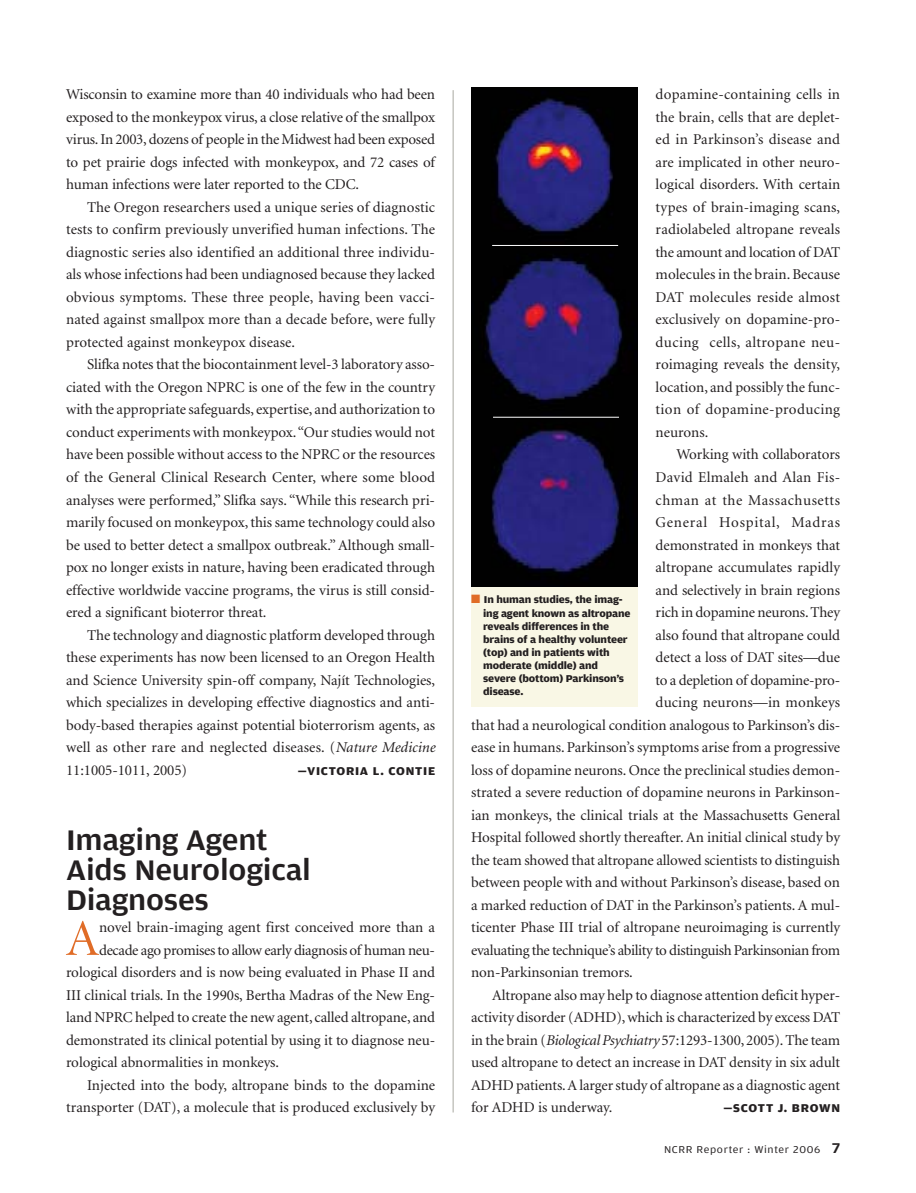
<style>
.page{position:relative;width:916px;height:1193px;background:#fff}
.page>*{position:absolute;margin:0;border:0;box-sizing:border-box;transform-origin:0 0}
.t1{font:51.3px "Minion Display";color:#e06c27}
.t2{font:500 30px/30px "Amplitude Wide";letter-spacing:-.005em;color:#231f20}
.t3{font:15px/22.5px "Minion";letter-spacing:-.005em;color:#231f20;text-align:justify}
.t4{font:15px "Minion";letter-spacing:-.025em;color:#231f20}
.t5{font:15px "Minion";letter-spacing:.015em;color:#231f20}
.t6{font:15px "Minion";letter-spacing:.04em;color:#231f20}
.t7{font:15px "Minion";letter-spacing:.045em;color:#231f20}
.t8{font:700 12px "Amplitude Wide";letter-spacing:.06em;color:#231f20}
.t9{font:700 10.5px/13px "Amplitude Wide";letter-spacing:-.015em;color:#231f20}
.t10{font:10.5px "Amplitude Wide";letter-spacing:.065em;color:#231f20}
.s1{font-style:italic}
.s2{color:#e06c27}
.s3{font-weight:500;font-size:15px}
</style>
<div class="page">
<svg style="left:452px;top:87px;width:186px;height:1026px"></svg>
<p class="t3" style="left:66px;top:84px;width:370px">Wisconsin to examine more than 40 individuals who had been exposed to the monkeypox virus, a close relative of the smallpox virus. In 2003, dozens of people in the Midwest had been exposed to pet prairie dogs infected with monkeypox, and 72 cases of human infections were later reported to the CDC.</p>
<p class="t3" style="left:66px;top:197px;width:371px;text-indent:21px">The Oregon researchers used a unique series of diagnostic tests to confirm previously unverified human infections. The diagnostic series also identified an additional three individu&shy;als whose infections had been undiagnosed because they lacked obvious symptoms. These three people, having been vacci&shy;nated against smallpox more than a decade before, were fully protected against monkeypox disease.</p>
<p class="t3" style="left:66px;top:354px;width:371px;text-indent:21px">Slifka notes that the biocontainment level-3 laboratory asso&shy;ciated with the Oregon NPRC is one of the few in the country with the appropriate safeguards, expertise, and authorization to conduct experiments with monkeypox.“Our studies would not have been possible without access to the NPRC or the resources of the General Clinical Research Center, where some blood analyses were performed,” Slifka says. “While this research pri&shy;marily focused on monkeypox, this same technology could also be used to better detect a smallpox outbreak.” Although small&shy;pox no longer exists in nature, having been eradicated through effective worldwide vaccine programs, the virus is still consid&shy;ered a significant bioterror threat.</p>
<p class="t3" style="left:66px;top:624px;width:371px;text-indent:21px">The technology and diagnostic platform developed through these experiments has now been licensed to an Oregon Health and Science University spin-off company, Najít Technologies, which specializes in developing effective diagnostics and anti&shy;body-based therapies against potential bioterrorism agents, as well as other rare and neglected diseases. (<span class="s1">Nature Medicine </span>11:1005-1011, 2005)</p>
<p class="t8" style="left:298px;top:765px;width:139px">—VICTORIA L. CONTIE</p>
<h2 class="t2" style="left:66px;top:826px;width:246px">Imaging Agent<br>Aids Neurological<br>Diagnoses</h2>
<h1 class="t1" style="left:66px;top:918px;width:35px">A</h1>
<p class="t3" style="left:99px;top:917px;width:338px">novel brain-imaging agent first conceived more than a</p>
<p class="t4" style="left:99px;top:943px;width:337px">decade ago promises to allow early diagnosis of human neu-</p>
<p class="t3" style="left:66px;top:962px;width:371px">rological disorders and is now being evaluated in Phase II and</p>
<p class="t3" style="left:66px;top:984px;width:370px">III clinical trials. In the 1990s, Bertha Madras of the New Eng-</p>
<p class="t3" style="left:66px;top:1007px;width:370px">land NPRC helped to create the new agent, called altropane, and</p>
<p class="t3" style="left:66px;top:1029px;width:371px">demonstrated its clinical potential by using it to diagnose neu-</p>
<p class="t3" style="left:66px;top:1052px;width:215px">rological abnormalities in monkeys.</p>
<p class="t3" style="left:87px;top:1074px;width:350px">Injected into the body, altropane binds to the dopamine</p>
<p class="t3" style="left:66px;top:1097px;width:370px">transporter (DAT), a molecule that is produced exclusively by</p>
<p class="t3" style="left:656px;top:84px;width:186px">dopamine-containing cells in the brain, cells that are deplet&shy;ed in Parkinson’s disease and are implicated in other neuro&shy;logical disorders. With certain types of brain-imaging scans, radiolabeled altropane reveals the amount and location of DAT molecules in the brain. Because DAT molecules reside almost exclusively on dopamine-pro&shy;ducing cells, altropane neu&shy;roimaging reveals the density, location, and possibly the func&shy;tion of dopamine-producing neurons.</p>
<p class="t3" style="left:677px;top:444px;width:165px">Working with collaborators</p>
<p class="t5" style="left:656px;top:471px;width:186px">David Elmaleh and Alan Fis-</p>
<p class="t6" style="left:656px;top:493px;width:186px">chman at the Massachusetts</p>
<p class="t7" style="left:656px;top:516px;width:186px">General Hospital, Madras</p>
<p class="t3" style="left:656px;top:534px;width:186px">demonstrated in monkeys that</p>
<p class="t3" style="left:656px;top:557px;width:186px">altropane accumulates rapidly</p>
<p class="t3" style="left:656px;top:579px;width:186px">and selectively in brain regions</p>
<p class="t3" style="left:656px;top:602px;width:186px">rich in dopamine neurons. They</p>
<p class="t3" style="left:656px;top:624px;width:186px">also found that altropane could</p>
<p class="t3" style="left:656px;top:647px;width:186px">detect a loss of DAT sites—due</p>
<p class="t3" style="left:656px;top:669px;width:186px">to a depletion of dopamine-pro-</p>
<p class="t3" style="left:656px;top:692px;width:186px">ducing neurons—in monkeys</p>
<p class="t3" style="left:471px;top:714px;width:371px">that had a neurological condition analogous to Parkinson’s dis-</p>
<p class="t3" style="left:471px;top:737px;width:371px">ease in humans. Parkinson’s symptoms arise from a progressive</p>
<p class="t3" style="left:471px;top:759px;width:371px">loss of dopamine neurons. Once the preclinical studies demon-</p>
<p class="t3" style="left:471px;top:782px;width:371px">strated a severe reduction of dopamine neurons in Parkinson-</p>
<p class="t3" style="left:471px;top:804px;width:371px">ian monkeys, the clinical trials at the Massachusetts General</p>
<p class="t3" style="left:471px;top:827px;width:370px">Hospital followed shortly thereafter. An initial clinical study by</p>
<p class="t3" style="left:471px;top:849px;width:371px">the team showed that altropane allowed scientists to distinguish</p>
<p class="t3" style="left:471px;top:872px;width:370px">between people with and without Parkinson’s disease, based on</p>
<p class="t3" style="left:471px;top:894px;width:371px">a marked reduction of DAT in the Parkinson’s patients. A mul-</p>
<p class="t3" style="left:471px;top:917px;width:370px">ticenter Phase III trial of altropane neuroimaging is currently</p>
<p class="t4" style="left:471px;top:943px;width:371px">evaluating the technique’s ability to distinguish Parkinsonian from</p>
<p class="t3" style="left:471px;top:962px;width:163px">non-Parkinsonian tremors.</p>
<p class="t3" style="left:492px;top:984px;width:350px">Altropane also may help to diagnose attention deficit hyper-</p>
<p class="t3" style="left:471px;top:1007px;width:370px">activity disorder (ADHD), which is characterized by excess DAT</p>
<p class="t3" style="left:471px;top:1029px;width:370px">in the brain (<span class="s1">Biological Psychiatry</span> 57:1293-1300, 2005). The team</p>
<p class="t3" style="left:471px;top:1052px;width:371px">used altropane to detect an increase in DAT density in six adult</p>
<p class="t3" style="left:471px;top:1074px;width:371px">ADHD patients.A larger study of altropane as a diagnostic agent</p>
<p class="t3" style="left:471px;top:1097px;width:143px">for ADHD is underway.</p>
<p class="t8" style="left:723px;top:1103px;width:118px">—SCOTT J. BROWN</p>
<p class="t9" style="left:483px;top:594px;width:149px;text-indent:-12px"><span class="s2">■</span> In human studies, the imag&shy;ing agent known as altropane reveals differences in the brains of a healthy volunteer (top) and in patients with moderate (middle) and severe (bottom) Parkinson’s disease.</p>
<p class="t10" style="left:664px;top:1144px;width:178px">NCRR Reporter : Winter 2006 <span class="s3">7</span></p>
</div>
